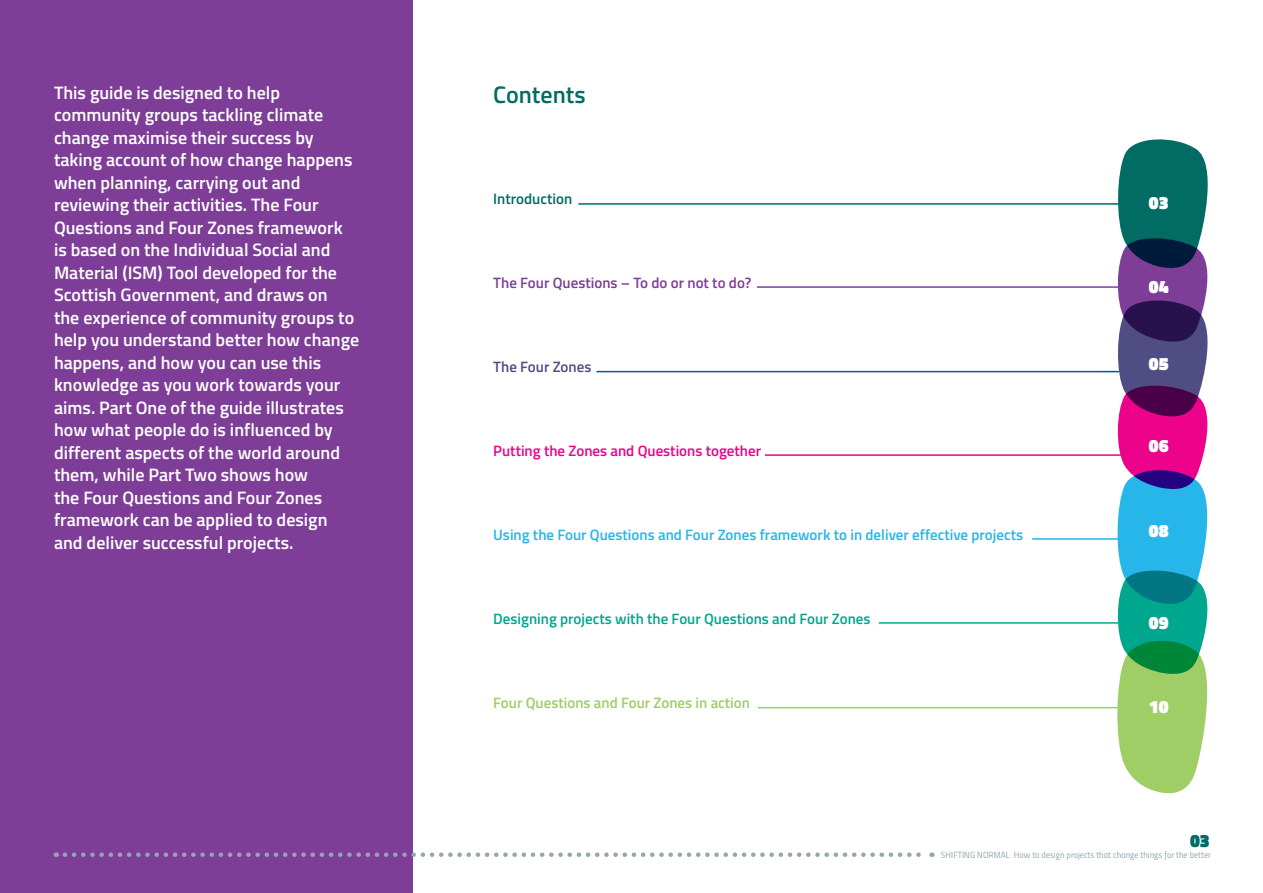
<style>
.page{position:relative;width:1263px;height:893px;background:#fff}
.page>*{position:absolute;margin:0;border:0;box-sizing:border-box;transform-origin:0 0}
.t1{font:600 24px "Titillium";color:#006c64}
.t2{font:600 18px/22.5px "Titillium";color:#fff}
.t3{font:900 18px "Titillium";color:#fff}
.t4{font:900 18px "Titillium";color:#006c64}
.t5{font:600 15px "Titillium";color:#26b6ea}
.t6{font:600 15px "Titillium";color:#00a78f}
.t7{font:600 15px "Titillium";color:#ed028c}
.t8{font:600 15px "Titillium";color:#9fce66}
.t9{font:600 15px "Titillium";color:#7e3e98}
.t10{font:600 15px "Titillium";color:#006c64}
.t11{font:600 15px "Titillium";color:#504d85}
.t12{font:9px "Titillium Regular Upright";color:#93a7b2}
</style>
<div class="page">
<svg style="left:1114px;top:139px;width:94px;height:655px;background:#658492"></svg>
<div style="left:0;top:0;width:412px;height:893px;background:#7e3e98"></div>
<hr style="left:578px;top:203px;width:555px;height:2px;background:#006c64">
<hr style="left:757px;top:286px;width:381px;height:2px;background:#7e3e98">
<hr style="left:596px;top:371px;width:523px;height:1px;background:#0155a5">
<hr style="left:765px;top:454px;width:383px;height:2px;background:#ed028c">
<hr style="left:1032px;top:538px;width:116px;height:2px;background:#26b6ea">
<hr style="left:879px;top:622px;width:255px;height:2px;background:#00a78f">
<hr style="left:758px;top:707px;width:376px;height:1px;background:#9fce66">
<svg style="left:65px;top:852px;width:867px;height:5px"></svg>
<p class="t2" style="left:54px;top:80px;width:307px">This guide is designed to help community groups tackling climate change maximise their success by taking account of how change happens when planning, carrying out and reviewing their activities. The Four Questions and Four Zones framework is based on the Individual Social and Material (ISM) Tool developed for the Scottish Government, and draws on<br>the experience of community groups to help you understand better how change happens, and how you can use this knowledge as you work towards your aims. Part One of the guide illustrates how what people do is influenced by different aspects of the world around them, while Part Two shows how<br>the Four Questions and Four Zones framework can be applied to design and deliver successful projects.</p>
<h1 class="t1" style="left:493px;top:77px;width:94px">Contents</h1>
<p class="t10" style="left:493px;top:187px;width:80px">Introduction</p>
<p class="t9" style="left:493px;top:272px;width:259px">The Four Questions – To do or not to do?</p>
<p class="t11" style="left:493px;top:356px;width:100px">The Four Zones</p>
<p class="t7" style="left:493px;top:440px;width:269px">Putting the Zones and Questions together</p>
<p class="t5" style="left:493px;top:524px;width:531px">Using the Four Questions and Four Zones framework to in deliver effective projects</p>
<p class="t3" style="left:1149px;top:189px;width:21px">03</p>
<p class="t3" style="left:1149px;top:274px;width:21px">04</p>
<p class="t3" style="left:1149px;top:351px;width:21px">05</p>
<p class="t3" style="left:1149px;top:433px;width:21px">06</p>
<p class="t3" style="left:1149px;top:518px;width:21px">08</p>
<p class="t6" style="left:493px;top:608px;width:379px">Designing projects with the Four Questions and Four Zones</p>
<p class="t3" style="left:1149px;top:609px;width:21px">09</p>
<p class="t8" style="left:493px;top:692px;width:258px">Four Questions and Four Zones in action</p>
<p class="t3" style="left:1149px;top:694px;width:21px">10</p>
<p class="t4" style="left:1190px;top:828px;width:21px">03</p>
<p class="t12" style="left:941px;top:848px;width:272px">SHIFTING NORMAL How to design projects that change things for the better</p>
</div>
